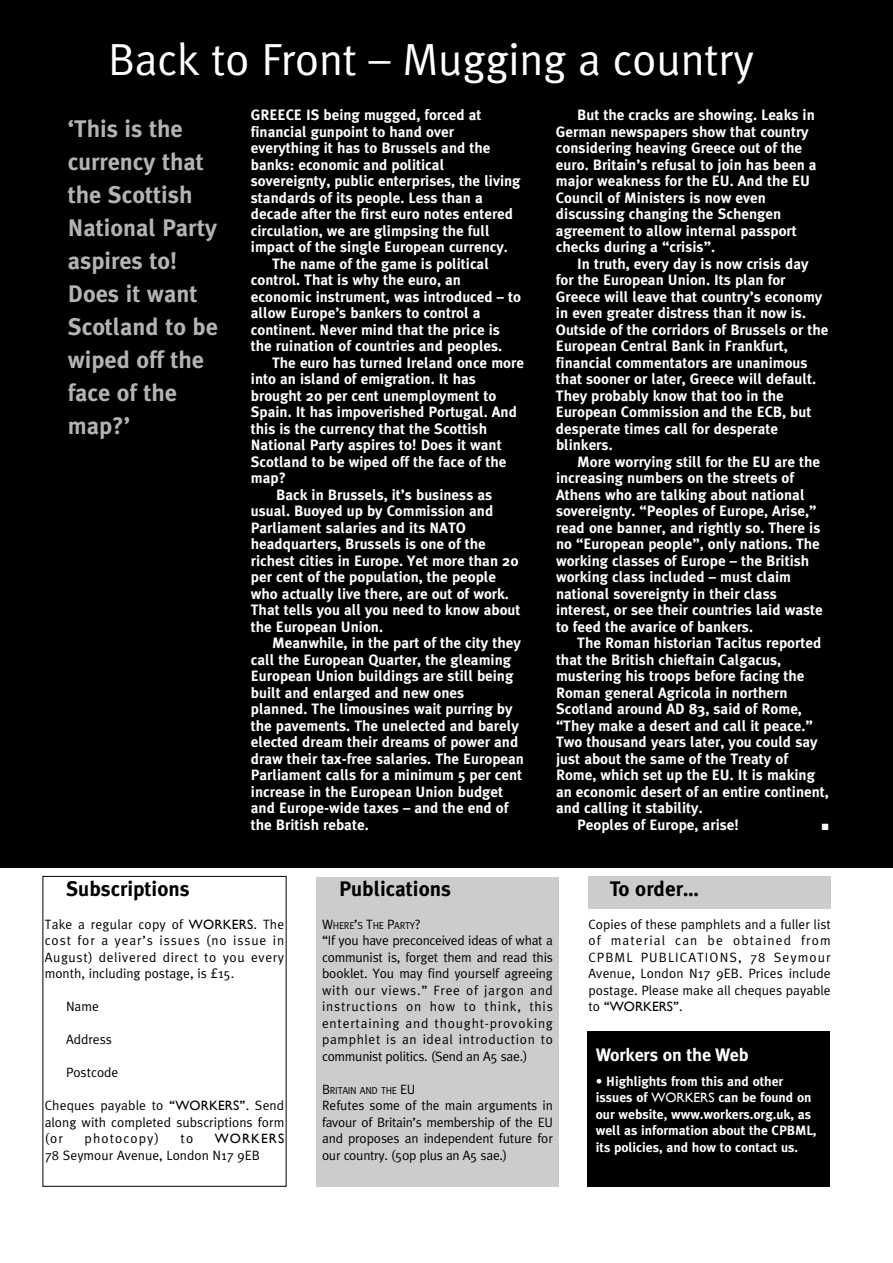
<style>
.page{position:relative;width:893px;height:1263px;background:#fff}
.page>*{position:absolute;margin:0;border:0;box-sizing:border-box;transform-origin:0 0}
.t1{font:45px "Meta Plus";letter-spacing:-.005em;color:#fff}
.t2{font:700 24px/33px "Meta Plus";color:#b3b3b3}
.t3{font:700 21px "Meta Plus";color:#000}
.t4{font:700 18px "Meta Plus";letter-spacing:-.01em;color:#fff}
.t5{font:700 15px/16.5px "Meta Plus";color:#fff}
.t6{font:13.5px/16.5px "Meta Plus";color:#000;text-align:justify}
.t7{font:700 13.5px/16.5px "Meta Plus";color:#fff}
.t8{font:13.5px "Gill Sans";color:#000}
.t9{font:13.5px "Meta Plus";letter-spacing:.08em;color:#000}
.t10{font:13.5px "Gill Sans";letter-spacing:.075em;color:#000}
.t11{font:700 13.5px "Times New Roman";color:#fff}
.t12{font:10.2px "Meta Plus";letter-spacing:-.03em;color:#000}
.s1{font-family:"Gill Sans"}
.s2{font-size:13.5px}
.s3{font-family:"Meta Plus"}
.s4{font-family:"Gill Sans";font-weight:400}
</style>
<div class="page">
<div style="left:43px;top:876px;width:243px;height:311px;border:1px solid #000"></div>
<div style="left:588px;top:876px;width:243px;height:38px;background:#ccc"></div>
<div style="left:588px;top:909px;width:243px;height:112px;background:#fff"></div>
<div style="left:316px;top:877px;width:243px;height:309px;background:#ccc"></div>
<div style="left:587px;top:1031px;width:242px;height:155px;background:#000"></div>
<div style="left:0;top:0;width:893px;height:867px;background:#000"></div>
<h1 class="t1" style="left:108px;top:44px;width:647px">Back to Front – Mugging a country</h1>
<p class="t5" style="left:251px;top:108px;width:232px">GREECE IS being mugged, forced at</p>
<p class="t5" style="left:251px;top:125px;width:205px">financial gunpoint to hand over</p>
<p class="t5" style="left:251px;top:141px;width:241px">everything it has to Brussels and the</p>
<p class="t5" style="left:251px;top:158px;width:195px">banks: economic and political</p>
<p class="t5" style="left:251px;top:174px;width:271px">sovereignty, public enterprises, the living</p>
<p class="t5" style="left:251px;top:191px;width:233px">standards of its people. Less than a</p>
<p class="t5" style="left:251px;top:207px;width:264px">decade after the first euro notes entered</p>
<p class="t5" style="left:251px;top:224px;width:240px">circulation, we are glimpsing the full</p>
<p class="t5" style="left:251px;top:240px;width:259px">impact of the single European currency.</p>
<p class="t5" style="left:272px;top:257px;width:218px">The name of the game is political</p>
<p class="t5" style="left:251px;top:273px;width:212px">control. That is why the euro, an</p>
<p class="t5" style="left:251px;top:290px;width:272px">economic instrument, was introduced – to</p>
<p class="t5" style="left:251px;top:306px;width:231px">allow Europe’s bankers to control a</p>
<p class="t5" style="left:251px;top:323px;width:251px">continent. Never mind that the price is</p>
<p class="t5" style="left:251px;top:339px;width:253px">the ruination of countries and peoples.</p>
<p class="t5" style="left:272px;top:356px;width:253px">The euro has turned Ireland once more</p>
<p class="t5" style="left:251px;top:372px;width:226px">into an island of emigration. It has</p>
<p class="t5" style="left:251px;top:389px;width:247px">brought 20 per cent unemployment to</p>
<p class="t5" style="left:251px;top:405px;width:268px">Spain. It has impoverished Portugal. And</p>
<p class="t5" style="left:251px;top:422px;width:238px">this is the currency that the Scottish</p>
<p class="t5" style="left:251px;top:438px;width:252px">National Party aspires to! Does it want</p>
<p class="t5" style="left:251px;top:455px;width:257px">Scotland to be wiped off the face of the</p>
<p class="t5" style="left:251px;top:471px;width:37px">map?</p>
<p class="t5" style="left:276px;top:488px;width:218px">Back in Brussels, it’s business as</p>
<p class="t5" style="left:251px;top:504px;width:244px">usual. Buoyed up by Commission and</p>
<p class="t5" style="left:251px;top:521px;width:216px">Parliament salaries and its NATO</p>
<p class="t5" style="left:251px;top:537px;width:236px">headquarters, Brussels is one of the</p>
<p class="t5" style="left:251px;top:554px;width:269px">richest cities in Europe. Yet more than 20</p>
<p class="t5" style="left:251px;top:570px;width:247px">per cent of the population, the people</p>
<p class="t5" style="left:251px;top:587px;width:260px">who actually live there, are out of work.</p>
<p class="t5" style="left:251px;top:603px;width:271px">That tells you all you need to know about</p>
<p class="t5" style="left:251px;top:620px;width:134px">the European Union.</p>
<p class="t5" style="left:272px;top:636px;width:250px">Meanwhile, in the part of the city they</p>
<p class="t5" style="left:251px;top:653px;width:262px">call the European Quarter, the gleaming</p>
<p class="t5" style="left:251px;top:669px;width:264px">European Union buildings are still being</p>
<p class="t5" style="left:251px;top:686px;width:215px">built and enlarged and new ones</p>
<p class="t5" style="left:251px;top:702px;width:263px">planned. The limousines wait purring by</p>
<p class="t5" style="left:251px;top:719px;width:269px">the pavements. The unelected and barely</p>
<p class="t5" style="left:251px;top:735px;width:269px">elected dream their dreams of power and</p>
<p class="t5" style="left:251px;top:752px;width:275px">draw their tax-free salaries. The European</p>
<p class="t5" style="left:251px;top:768px;width:273px">Parliament calls for a minimum 5 per cent</p>
<p class="t5" style="left:251px;top:785px;width:254px">increase in the European Union budget</p>
<p class="t5" style="left:251px;top:801px;width:259px">and Europe-wide taxes – and the end of</p>
<p class="t5" style="left:251px;top:818px;width:119px">the British rebate.</p>
<p class="t5" style="left:556px;top:108px;width:262px;text-indent:21px">But the cracks are showing. Leaks in German newspapers show that country considering heaving Greece out of the euro. Britain’s refusal to join has been a major weakness for the EU. And the EU Council of Ministers is now even discussing changing the Schengen agreement to allow internal passport checks during a “crisis”.</p>
<p class="t5" style="left:556px;top:257px;width:274px;text-indent:21px">In truth, every day is now crisis day for the European Union. Its plan for Greece will leave that country’s economy in even greater distress than it now is.<br>Outside of the corridors of Brussels or the European Central Bank in Frankfurt, financial commentators are unanimous that sooner or later, Greece will default.<br>They probably know that too in the European Commission and the ECB, but desperate times call for desperate blinkers.</p>
<p class="t5" style="left:556px;top:455px;width:268px;text-indent:21px">More worrying still for the EU are the increasing numbers on the streets of Athens who are talking about national sovereignty. “Peoples of Europe, Arise,” read one banner, and rightly so. There is no “European people”, only nations. The working classes of Europe – the British working class included – must claim national sovereignty in their class interest, or see their countries laid waste to feed the avarice of bankers.</p>
<p class="t5" style="left:577px;top:636px;width:246px">The Roman historian Tacitus reported</p>
<p class="t5" style="left:556px;top:653px;width:227px">that the British chieftain Calgacus,</p>
<p class="t5" style="left:556px;top:669px;width:250px">mustering his troops before facing the</p>
<p class="t5" style="left:556px;top:686px;width:233px">Roman general Agricola in northern</p>
<p class="t5" style="left:556px;top:702px;width:247px">Scotland around AD 83, said of Rome,</p>
<p class="t5" style="left:556px;top:719px;width:258px">“They make a desert and call it peace.”</p>
<p class="t5" style="left:556px;top:735px;width:263px">Two thousand years later, you could say</p>
<p class="t5" style="left:556px;top:752px;width:234px">just about the same of the Treaty of</p>
<p class="t5" style="left:556px;top:768px;width:260px">Rome, which set up the EU. It is making</p>
<p class="t5" style="left:556px;top:785px;width:274px">an economic desert of an entire continent,</p>
<p class="t5" style="left:556px;top:801px;width:148px">and calling it stability.</p>
<p class="t5" style="left:577px;top:818px;width:163px">Peoples of Europe, arise!</p>
<p class="t11" style="left:821px;top:817px;width:10px">■</p>
<h2 class="t2" style="left:68px;top:114px;width:152px">‘This is the currency that the Scottish<br>National Party aspires to!<br>Does it want<br>Scotland to be wiped off the face of the map?’</h2>
<h3 class="t3" style="left:66px;top:881px;width:125px">Subscriptions</h3>
<p class="t6" style="left:45px;top:917px;width:241px">Take a regular copy of <span class="s1">WORKERS</span>. The cost for a year’s issues (no issue in August) delivered direct to you every month, including postage, is £15.</p>
<p class="t6" style="left:66px;top:999px;width:34px">Name</p>
<p class="t6" style="left:66px;top:1032px;width:47px">Address</p>
<p class="t6" style="left:66px;top:1065px;width:54px">Postcode</p>
<p class="t6" style="left:45px;top:1098px;width:241px">Cheques payable to “<span class="s1">WORKERS</span>”. Send along with completed subscriptions form (or</p>
<p class="t9" style="left:85px;top:1134px;width:76px">photocopy)</p>
<p class="t6" style="left:181px;top:1131px;width:14px">to</p>
<p class="t10" style="left:215px;top:1131px;width:71px">WORKERS</p>
<p class="t6" style="left:45px;top:1148px;width:217px">78 Seymour Avenue, London N17 9EB</p>
<h3 class="t3" style="left:339px;top:881px;width:113px">Publications</h3>
<p class="t12" style="left:322px;top:922px;width:100px"><span class="s2">W</span>HERE<span class="s2">’</span>S <span class="s2">T</span>HE <span class="s2">P</span>ARTY<span class="s2">?</span></p>
<p class="t6" style="left:322px;top:933px;width:232px">“If you have preconceived ideas of what a communist is, forget them and read this booklet. You may find yourself agreeing with our views.” Free of jargon and instructions on how to think, this entertaining and thought-provoking pamphlet is an ideal introduction to communist politics. (Send an A5 sae.)</p>
<p class="t12" style="left:322px;top:1087px;width:95px"><span class="s2">B</span>RITAIN AND THE <span class="s2">EU</span></p>
<p class="t6" style="left:322px;top:1098px;width:232px">Refutes some of the main arguments in favour of Britain’s membership of the EU and proposes an independent future for our country. (50p plus an A5 sae.)</p>
<h3 class="t3" style="left:610px;top:881px;width:91px">To order…</h3>
<p class="t6" style="left:588px;top:917px;width:244px">Copies of these pamphlets and a fuller list of material can be obtained from CPBML PUBLICATIONS, 78 Seymour Avenue, London N17 9EB. Prices include postage. Please make all cheques payable</p>
<p class="t8" style="left:588px;top:999px;width:96px"><span class="s3">to “</span>WORKERS<span class="s3">”.</span></p>
<p class="t4" style="left:596px;top:1048px;width:154px">Workers on the Web</p>
<p class="t7" style="left:596px;top:1074px;width:222px">• Highlights from this and other issues of <span class="s4">WORKERS</span> can be found on our website, www.workers.org.uk, as well as information about the CPBML, its policies, and how to contact us.</p>
</div>
